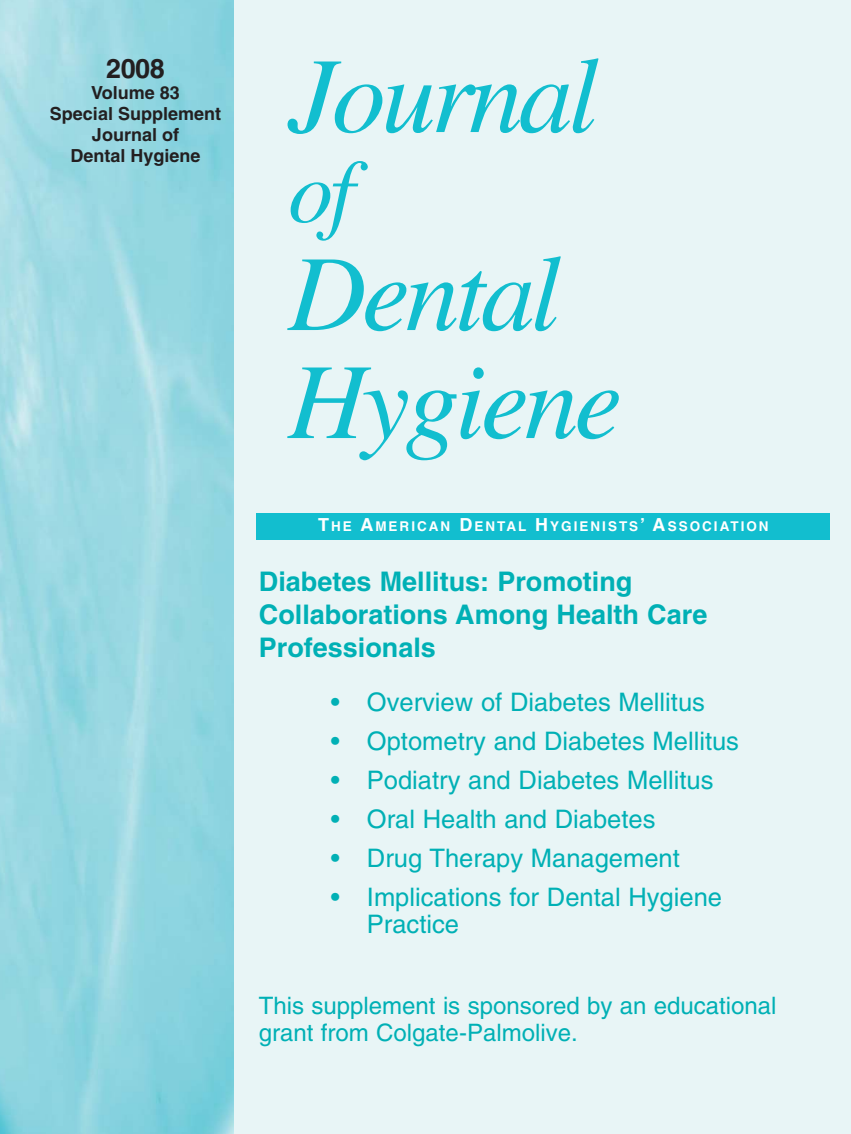
<style>
.page{position:relative;width:851px;height:1134px;background:#fff}
.page>*{position:absolute;margin:0;border:0;box-sizing:border-box;transform-origin:0 0}
.t1{font:italic 108px/108px "Times";letter-spacing:-.04em;color:#12becf}
.t2{font:italic 90px "Times";color:#12becf}
.t3{font:700 27px/33px "Helvetica";color:#00b0b5}
.t4{font:700 27px "Helvetica";color:#231f20}
.t5{font:25.5px/27px "Helvetica";color:#00b0b5}
.t6{font:24px/27px "Helvetica";color:#00b0b5}
.t7{font:700 18px/21px "Helvetica";color:#231f20;text-align:center}
.t8{font:700 13.5px "Helvetica";letter-spacing:.15em;color:#fff}
.s1{font-size:18px}
</style>
<div class="page">
<div style="left:71px;top:0;width:779px;height:1134px;background:#e8f5f6"></div>
<img style="left:0;top:0;width:234px;height:1134px">
<div style="left:256px;top:513px;width:574px;height:27px;background:#12becf"></div>
<p class="t4" style="left:106px;top:58px;width:60px">2008</p>
<p class="t7" style="left:50px;top:84px;width:173px">Volume 83<br>Special Supplement<br>Journal of<br>Dental Hygiene</p>
<h1 class="t1" style="left:288px;top:51px;width:312px">Journal</h1>
<h2 class="t2" style="left:288px;top:159px;width:68px">of</h2>
<h1 class="t1" style="left:288px;top:249px;width:335px">Dental<br>Hygiene</h1>
<p class="t8" style="left:318px;top:522px;width:452px"><span class="s1">T</span>HE <span class="s1">A</span>MERICAN <span class="s1">D</span>ENTAL <span class="s1">H</span>YGIENISTS<span class="s1">’ A</span>SSOCIATION</p>
<p class="t3" style="left:259px;top:567px;width:450px">Diabetes Mellitus: Promoting<br>Collaborations Among Health Care<br>Professionals</p>
<p class="t5" style="left:331px;top:691px;width:375px">• Overview of Diabetes Mellitus</p>
<p class="t5" style="left:331px;top:730px;width:409px">• Optometry and Diabetes Mellitus</p>
<p class="t5" style="left:331px;top:769px;width:384px">• Podiatry and Diabetes Mellitus</p>
<p class="t5" style="left:331px;top:808px;width:326px">• Oral Health and Diabetes</p>
<p class="t5" style="left:331px;top:847px;width:350px">• Drug Therapy Management</p>
<p class="t5" style="left:367px;top:886px;width:356px;text-indent:-36px">• Implications for Dental Hygiene<br>Practice</p>
<p class="t6" style="left:259px;top:994px;width:519px">This supplement is sponsored by an educational grant from Colgate-Palmolive.</p>
</div>
